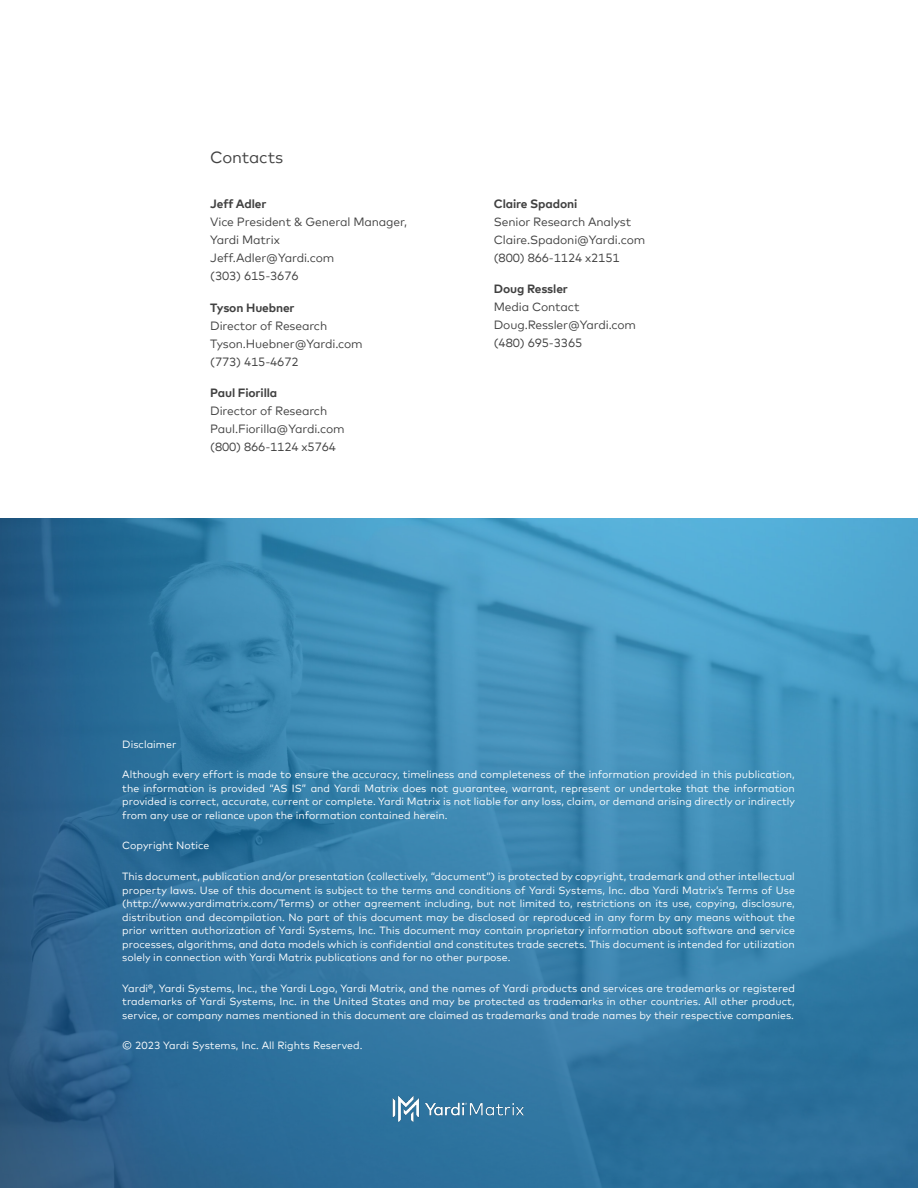
<style>
.page{position:relative;width:918px;height:1188px;background:#fff}
.page>*{position:absolute;margin:0;border:0;box-sizing:border-box;transform-origin:0 0}
.t1{font:16.5px "Mark Offc Pro";letter-spacing:-.01em;color:#414141}
.t2{font:12px/18px "Mark Offc Pro";letter-spacing:-.01em;color:#414141}
.t3{font:700 12px "Mark Offc Pro";letter-spacing:-.01em;color:#414141}
.t4{font:10.5px/13.5px "Mark Offc Pro";letter-spacing:.005em;color:#fff;text-align:justify}
</style>
<div class="page">
<img style="left:0;top:519px;width:918px;height:669px">
<img style="left:393px;top:1095px;width:131px;height:26px">
<h1 class="t1" style="left:210px;top:145px;width:74px">Contacts</h1>
<p class="t3" style="left:210px;top:195px;width:58px">Jeff Adler</p>
<p class="t2" style="left:210px;top:212px;width:198px">Vice President &amp; General Manager,<br>Yardi Matrix<br>Jeff.Adler@Yardi.com<br>(303) 615-3676</p>
<p class="t3" style="left:210px;top:298px;width:86px">Tyson Huebner</p>
<p class="t2" style="left:210px;top:315px;width:154px">Director of Research<br>Tyson.Huebner@Yardi.com (773) 415-4672</p>
<p class="t3" style="left:210px;top:384px;width:69px">Paul Fiorilla</p>
<p class="t2" style="left:210px;top:401px;width:136px">Director of Research<br>Paul.Fiorilla@Yardi.com (800) 866-1124 x5764</p>
<p class="t3" style="left:494px;top:194px;width:85px">Claire Spadoni</p>
<p class="t2" style="left:494px;top:212px;width:153px">Senior Research Analyst<br>Claire.Spadoni@Yardi.com (800) 866-1124 x2151</p>
<p class="t3" style="left:494px;top:280px;width:76px">Doug Ressler</p>
<p class="t2" style="left:494px;top:297px;width:144px">Media Contact<br>Doug.Ressler@Yardi.com (480) 695-3365</p>
<p class="t4" style="left:122px;top:737px;width:56px">Disclaimer</p>
<p class="t4" style="left:122px;top:767px;width:674px">Although every effort is made to ensure the accuracy, timeliness and completeness of the information provided in this publication, the information is provided “AS IS” and Yardi Matrix does not guarantee, warrant, represent or undertake that the information provided is correct, accurate, current or complete. Yardi Matrix is not liable for any loss, claim, or demand arising directly or indirectly from any use or reliance upon the information contained herein.</p>
<p class="t4" style="left:122px;top:838px;width:89px">Copyright Notice</p>
<p class="t4" style="left:122px;top:869px;width:674px">This document, publication and/or presentation (collectively, “document”) is protected by copyright, trademark and other intellectual property laws. Use of this document is subject to the terms and conditions of Yardi Systems, Inc. dba Yardi Matrix’s Terms of Use (http://www.yardimatrix.com/Terms) or other agreement including, but not limited to, restrictions on its use, copying, disclosure, distribution and decompilation. No part of this document may be disclosed or reproduced in any form by any means without the prior written authorization of Yardi Systems, Inc. This document may contain proprietary information about software and service processes, algorithms, and data models which is confidential and constitutes trade secrets. This document is intended for utilization solely in connection with Yardi Matrix publications and for no other purpose.</p>
<p class="t4" style="left:122px;top:980px;width:674px">Yardi®, Yardi Systems, Inc., the Yardi Logo, Yardi Matrix, and the names of Yardi products and services are trademarks or registered trademarks of Yardi Systems, Inc. in the United States and may be protected as trademarks in other countries. All other product, service, or company names mentioned in this document are claimed as trademarks and trade names by their respective companies.</p>
<p class="t4" style="left:122px;top:1038px;width:242px">© 2023 Yardi Systems, Inc. All Rights Reserved.</p>
</div>
